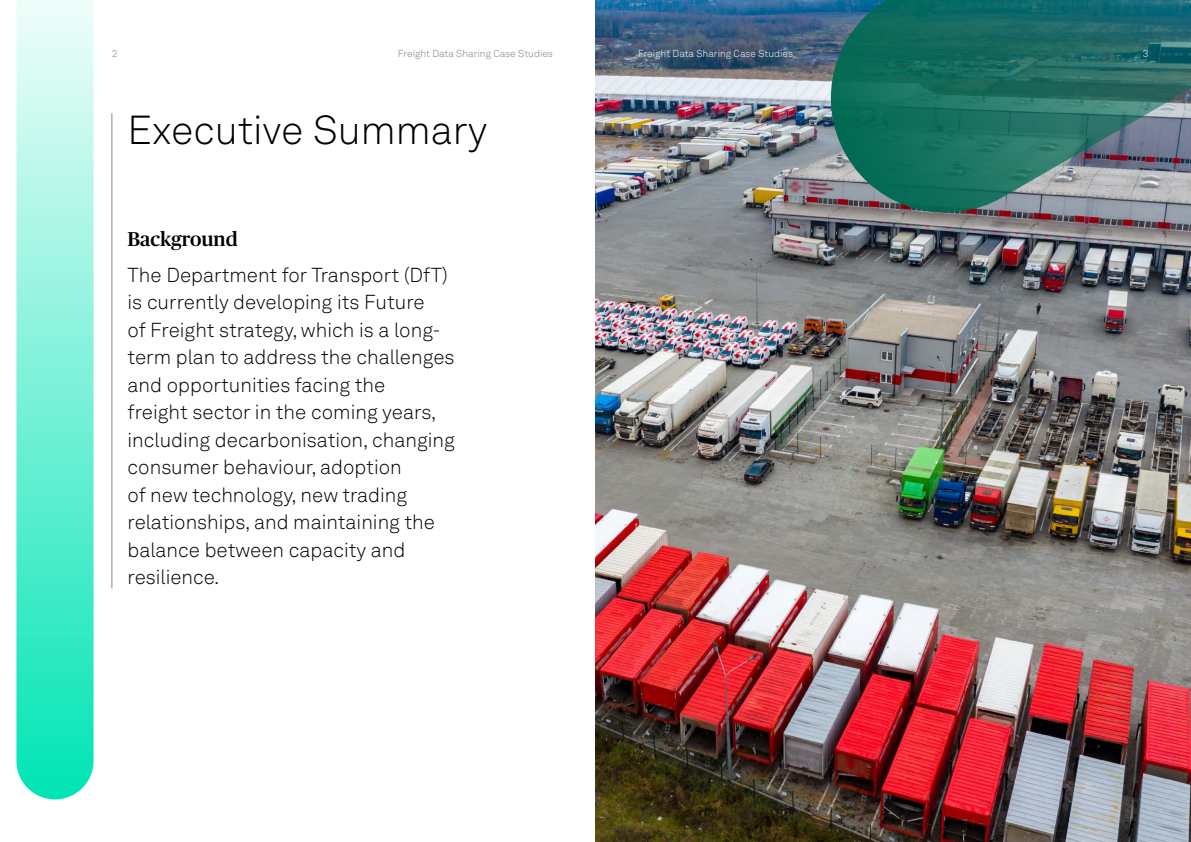
<style>
.page{position:relative;width:1191px;height:842px;background:#fff}
.page>*{position:absolute;margin:0;border:0;box-sizing:border-box;transform-origin:0 0}
.t1{font:300 40px "Akkurat LL";color:#000}
.t2{font:300 20px/27.5px "Akkurat LL";color:#000}
.t3{font:500 20px "Publico Headline";color:#000}
.t4{font:300 10px "Akkurat LL";color:#7f7f7f}
.t5{font:300 10px "Akkurat LL";color:#fff}
</style>
<div class="page">
<img style="left:595px;top:0;width:596px;height:842px">
<img style="left:814px;top:0;width:377px;height:229px">
<hr style="left:112px;top:114px;width:1px;height:474px;background:#8c878e">
<svg style="left:16px;top:0;width:78px;height:799px;background:#7cf1d8"></svg>
<p class="t4" style="left:112px;top:49px;width:7px">2</p>
<p class="t5" style="left:638px;top:49px;width:157px">Freight Data Sharing Case Studies</p>
<p class="t5" style="left:1142px;top:49px;width:7px">3</p>
<p class="t4" style="left:398px;top:49px;width:157px">Freight Data Sharing Case Studies</p>
<h1 class="t1" style="left:128px;top:113px;width:361px">Executive Summary</h1>
<p class="t3" style="left:128px;top:230px;width:112px">Background</p>
<p class="t2" style="left:128px;top:262px;width:329px">The Department for Transport (DfT) is currently developing its Future<br>of Freight strategy, which is a long&shy;term plan to address the challenges and opportunities facing the<br>freight sector in the coming years, including decarbonisation, changing consumer behaviour, adoption<br>of new technology, new trading relationships, and maintaining the balance between capacity and resilience.</p>
</div>
